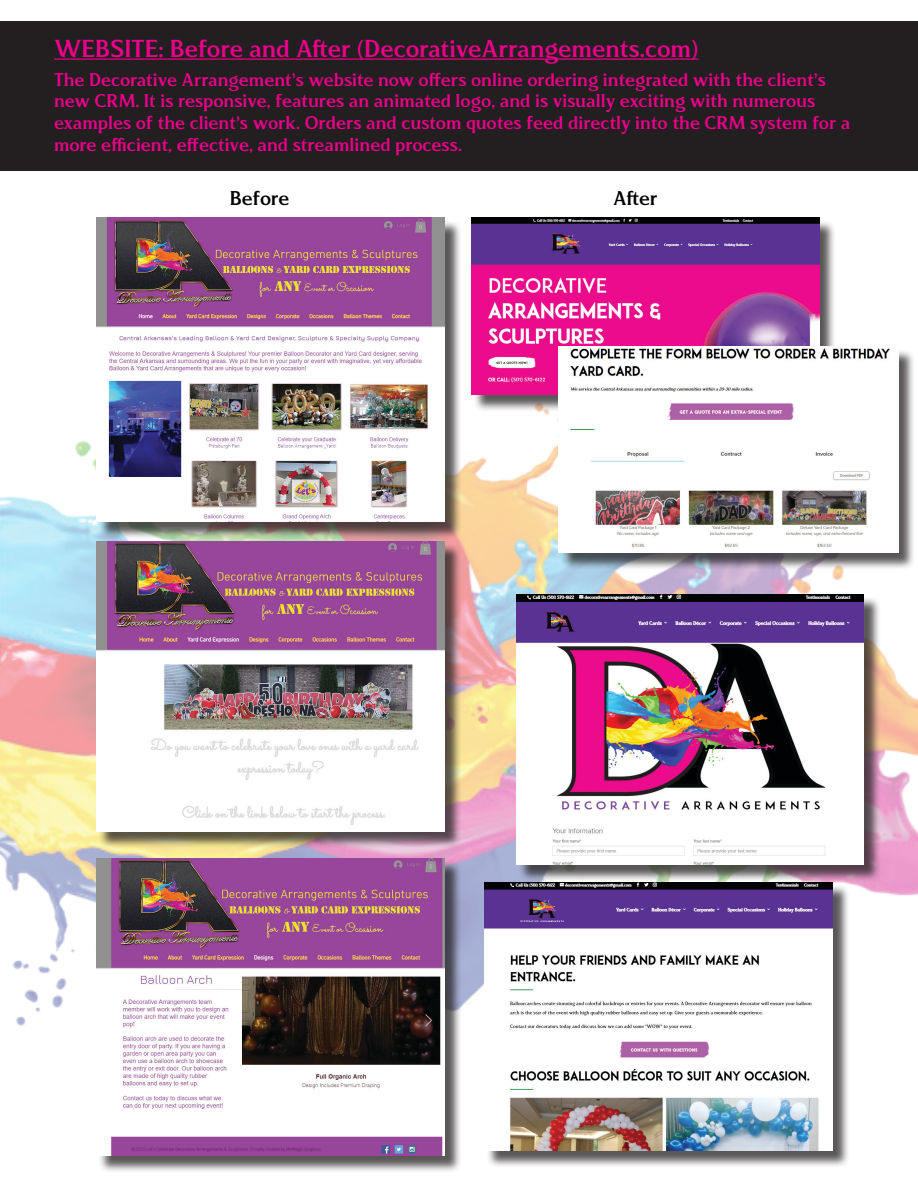
<style>
.page{position:relative;width:918px;height:1188px;background:#fff}
.page>*{position:absolute;margin:0;border:0;box-sizing:border-box;transform-origin:0 0}
.t1{font:500 24px "Revans";letter-spacing:-.005em;color:#ec008c}
.t2{font:500 19.5px "Revans";letter-spacing:-.01em;color:#000}
.t3{font:500 18px/21.6px "Revans";letter-spacing:-.01em;color:#ec008c}
</style>
<div class="page">
<img style="left:0;top:412px;width:918px;height:614px">
<div style="left:0;top:22px;width:918px;height:149px;background:#231f20"></div>
<hr style="left:54px;top:58px;width:644px;height:2px;background:#ec008c">
<div style="left:99px;top:220px;width:363px;height:320px;background:#231f20;opacity:.75"></div>
<img style="left:96px;top:218px;width:348px;height:304px">
<div style="left:473px;top:220px;width:364px;height:192px;background:#231f20;opacity:.75"></div>
<img style="left:471px;top:218px;width:348px;height:177px">
<div style="left:99px;top:544px;width:363px;height:305px;background:#231f20;opacity:.75"></div>
<img style="left:96px;top:541px;width:348px;height:291px">
<div style="left:560px;top:349px;width:355px;height:221px;background:#231f20;opacity:.75"></div>
<img style="left:558px;top:347px;width:340px;height:206px">
<div style="left:99px;top:861px;width:363px;height:312px;background:#231f20;opacity:.75"></div>
<img style="left:96px;top:858px;width:348px;height:298px">
<div style="left:518px;top:596px;width:364px;height:286px;background:#231f20;opacity:.75"></div>
<img style="left:516px;top:594px;width:348px;height:271px">
<div style="left:486px;top:884px;width:364px;height:284px;background:#231f20;opacity:.75"></div>
<img style="left:484px;top:882px;width:348px;height:269px">
<p class="t1" style="left:54px;top:34px;width:646px">WEBSITE: Before and After (DecorativeArrangements.com)</p>
<p class="t3" style="left:54px;top:69px;width:798px">The Decorative Arrangement’s website now offers online ordering integrated with the client’s new CRM. It is responsive, features an animated logo, and is visually exciting with numerous examples of the client’s work. Orders and custom quotes feed directly into the CRM system for a more efficient, effective, and streamlined process.</p>
<p class="t2" style="left:230px;top:187px;width:61px">Before</p>
<p class="t2" style="left:613px;top:187px;width:46px">After</p>
</div>
